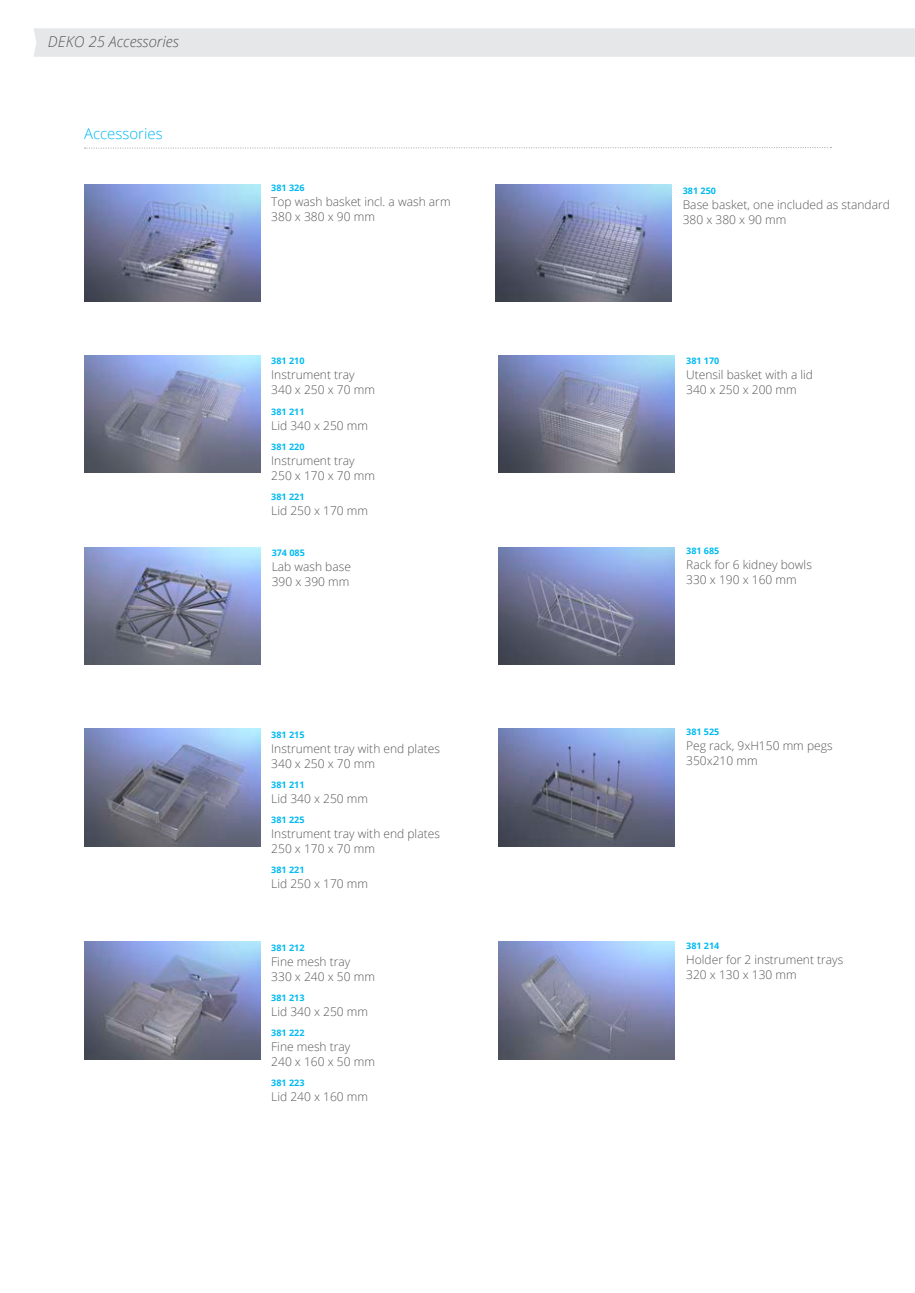
<style>
.page{position:relative;width:915px;height:1293px;background:#fff}
.page>*{position:absolute;margin:0;border:0;box-sizing:border-box;transform-origin:0 0}
.technical_data{font:italic 300 15px "Open Sans";color:#57585a}
.technical_data-2{font:300 15px "Open Sans";color:#00baf1}
.lisävarusteet{font:300 12px/15px "Open Sans";color:#57585a}
.lisävarusteet-2{font:700 9px "Open Sans";color:#00baf1}
</style>
<div class="page">
<img style="left:84px;top:184px;width:176px;height:118px">
<img style="left:84px;top:355px;width:176px;height:118px">
<img style="left:84px;top:547px;width:176px;height:118px">
<img style="left:84px;top:728px;width:176px;height:118px">
<img style="left:84px;top:942px;width:176px;height:117px">
<img style="left:495px;top:184px;width:176px;height:118px">
<img style="left:498px;top:355px;width:176px;height:118px">
<img style="left:498px;top:547px;width:176px;height:118px">
<img style="left:498px;top:728px;width:176px;height:118px">
<img style="left:498px;top:942px;width:176px;height:117px">
<div style="left:34px;top:28px;width:880px;height:29px;background:#e6e7e9"></div>
<svg style="left:85px;top:147px;width:746px;height:2px"></svg>
<p class="technical_data" style="left:48px;top:31px;width:132px">DEKO 25 Accessories</p>
<p class="technical_data-2" style="left:84px;top:123px;width:80px">Accessories</p>
<p class="lisävarusteet-2" style="left:271px;top:182px;width:35px">381 326</p>
<p class="lisävarusteet" style="left:271px;top:194px;width:181px">Top wash basket incl. a wash arm<br>380 x 380 x 90 mm</p>
<p class="lisävarusteet-2" style="left:271px;top:355px;width:35px">381 210</p>
<p class="lisävarusteet" style="left:271px;top:367px;width:105px">Instrument tray<br>340 x 250 x 70 mm</p>
<p class="lisävarusteet-2" style="left:271px;top:405px;width:35px">381 211</p>
<p class="lisävarusteet" style="left:271px;top:417px;width:98px">Lid 340 x 250 mm</p>
<p class="lisävarusteet-2" style="left:271px;top:440px;width:35px">381 220</p>
<p class="lisävarusteet" style="left:271px;top:452px;width:105px">Instrument tray<br>250 x 170 x 70 mm</p>
<p class="lisävarusteet-2" style="left:271px;top:490px;width:35px">381 221</p>
<p class="lisävarusteet" style="left:271px;top:502px;width:98px">Lid 250 x 170 mm</p>
<p class="lisävarusteet-2" style="left:271px;top:547px;width:35px">374 085</p>
<p class="lisävarusteet" style="left:271px;top:559px;width:81px">Lab wash base<br>390 x 390 mm</p>
<p class="lisävarusteet-2" style="left:271px;top:728px;width:35px">381 215</p>
<p class="lisävarusteet" style="left:271px;top:740px;width:170px">Instrument tray with end plates<br>340 x 250 x 70 mm</p>
<p class="lisävarusteet-2" style="left:271px;top:778px;width:35px">381 211</p>
<p class="lisävarusteet" style="left:271px;top:790px;width:98px">Lid 340 x 250 mm</p>
<p class="lisävarusteet-2" style="left:271px;top:813px;width:35px">381 225</p>
<p class="lisävarusteet" style="left:271px;top:826px;width:170px">Instrument tray with end plates<br>250 x 170 x 70 mm</p>
<p class="lisävarusteet-2" style="left:271px;top:863px;width:35px">381 221</p>
<p class="lisävarusteet" style="left:271px;top:876px;width:98px">Lid 250 x 170 mm</p>
<p class="lisävarusteet-2" style="left:271px;top:941px;width:35px">381 212</p>
<p class="lisävarusteet" style="left:271px;top:954px;width:105px">Fine mesh tray<br>330 x 240 x 50 mm</p>
<p class="lisävarusteet-2" style="left:271px;top:991px;width:35px">381 213</p>
<p class="lisävarusteet" style="left:271px;top:1004px;width:98px">Lid 340 x 250 mm</p>
<p class="lisävarusteet-2" style="left:271px;top:1026px;width:35px">381 222</p>
<p class="lisävarusteet" style="left:271px;top:1039px;width:105px">Fine mesh tray<br>240 x 160 x 50 mm</p>
<p class="lisävarusteet-2" style="left:271px;top:1076px;width:35px">381 223</p>
<p class="lisävarusteet" style="left:271px;top:1089px;width:98px">Lid 240 x 160 mm</p>
<p class="lisävarusteet-2" style="left:682px;top:184px;width:35px">381 250</p>
<p class="lisävarusteet" style="left:682px;top:196px;width:208px">Base basket, one included as standard<br>380 x 380 x 90 mm</p>
<p class="lisävarusteet-2" style="left:686px;top:355px;width:35px">381 170</p>
<p class="lisävarusteet" style="left:686px;top:367px;width:128px">Utensil basket with a lid<br>340 x 250 x 200 mm</p>
<p class="lisävarusteet-2" style="left:686px;top:544px;width:35px">381 685</p>
<p class="lisävarusteet" style="left:686px;top:557px;width:127px">Rack for 6 kidney bowls<br>330 x 190 x 160 mm</p>
<p class="lisävarusteet-2" style="left:686px;top:726px;width:35px">381 525</p>
<p class="lisävarusteet" style="left:686px;top:738px;width:148px">Peg rack, 9xH150 mm pegs<br>350x210 mm</p>
<p class="lisävarusteet-2" style="left:686px;top:939px;width:35px">381 214</p>
<p class="lisävarusteet" style="left:686px;top:951px;width:158px">Holder for 2 instrument trays<br>320 x 130 x 130 mm</p>
</div>
